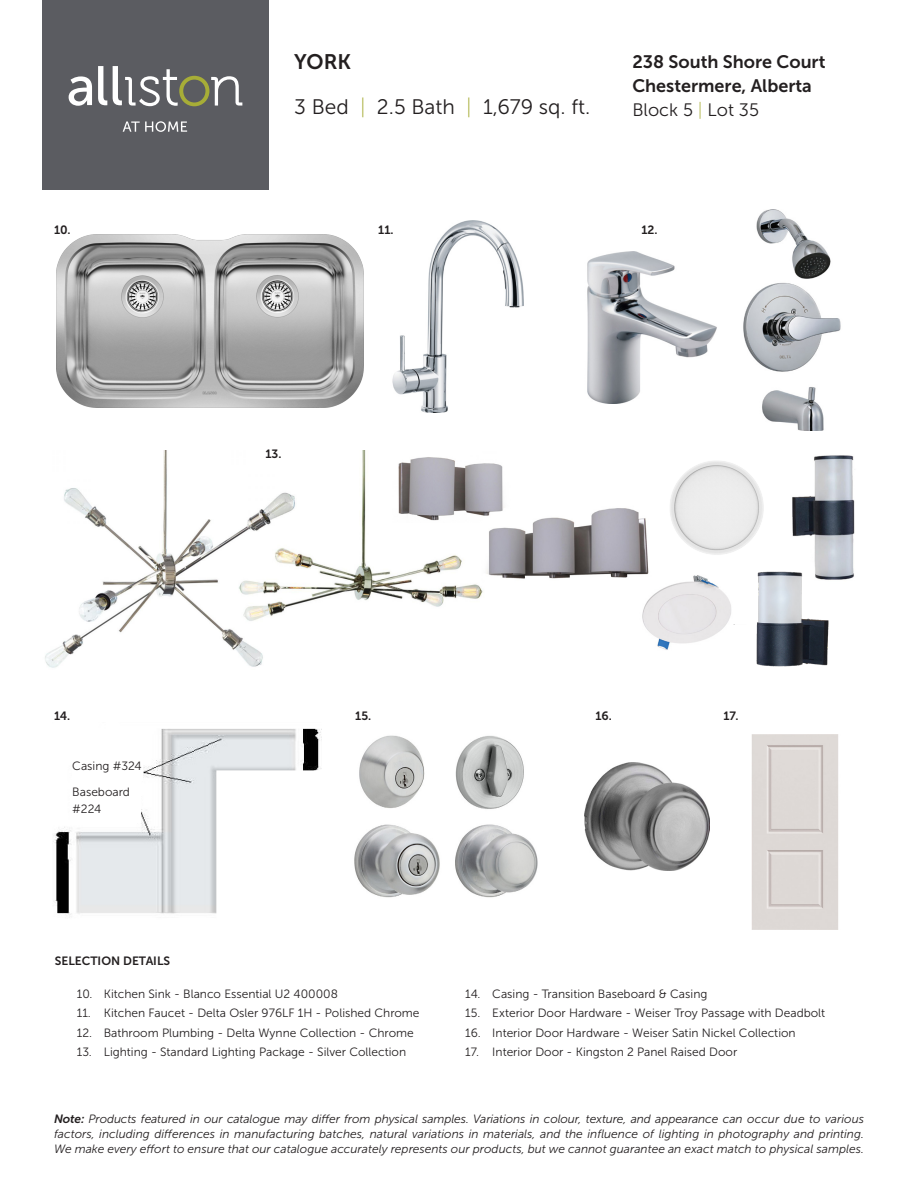
<style>
.page{position:relative;width:918px;height:1188px;background:#fff}
.page>*{position:absolute;margin:0;border:0;box-sizing:border-box;transform-origin:0 0}
.Quick_Possesion_-_Hudson{font:21px "Museo Sans 300";color:#231f20}
.Quick_Possesion_-_Hudson-2{font:21px "Museo Sans 700";color:#231f20}
.Quick_Possesion_-_Hudson-3{font:18px "Museo Sans 700";color:#231f20}
.Quick_Possesion_-_Hudson-4{font:18px "Museo Sans 300";color:#231f20}
.t1{font:italic 12px/15px "Museo Sans 300";color:#231f20;text-align:justify}
.Open_Sans-Small_Caption_Products{font:12px "Museo Sans 300";color:#231f20}
.Small_Caption_Products-_BOLD{font:12px "Museo Sans 700";color:#231f20}
.Table_of_Contents{font:12px "Museo Sans 300";color:#231f20}
.Open_Sans_Small_Caption_Products-_BOLD{font:12px "Museo Sans 700";color:#231f20}
.s1{font-family:"Museo Sans 100";color:#a7ad37}
.s2{font-family:"Museo Sans 700"}
</style>
<div class="page">
<img style="left:392px;top:220px;width:132px;height:192px">
<img style="left:642px;top:575px;width:81px;height:75px">
<img style="left:490px;top:508px;width:164px;height:76px">
<img style="left:45px;top:450px;width:218px;height:218px">
<div style="left:42px;top:0;width:227px;height:189px;background:#5b5c61"></div>
<svg style="left:69px;top:76px;width:23px;height:30px"></svg>
<svg style="left:98px;top:66px;width:9px;height:39px"></svg>
<svg style="left:113px;top:66px;width:129px;height:40px"></svg>
<svg style="left:123px;top:121px;width:64px;height:11px"></svg>
<img style="left:57px;top:234px;width:306px;height:174px">
<img style="left:231px;top:451px;width:259px;height:191px">
<img style="left:393px;top:451px;width:117px;height:72px">
<img style="left:805px;top:455px;width:50px;height:110px">
<img style="left:723px;top:565px;width:131px;height:102px">
<img style="left:633px;top:461px;width:172px;height:113px">
<img style="left:585px;top:762px;width:125px;height:108px">
<img style="left:354px;top:735px;width:184px;height:163px">
<img style="left:587px;top:252px;width:90px;height:151px">
<img style="left:677px;top:283px;width:164px;height:78px">
<img style="left:664px;top:361px;width:160px;height:70px">
<img style="left:667px;top:209px;width:164px;height:74px">
<img style="left:751px;top:735px;width:87px;height:194px">
<img style="left:53px;top:728px;width:269px;height:187px">
<div style="left:72px;top:761px;width:71px;height:20px;background:#fff"></div>
<div style="left:70px;top:781px;width:71px;height:41px;background:#fff"></div>
<p class="Quick_Possesion_-_Hudson-2" style="left:294px;top:50px;width:58px">YORK</p>
<p class="Quick_Possesion_-_Hudson" style="left:294px;top:95px;width:298px">3 Bed <span class="s1">|</span> 2.5 Bath <span class="s1">|</span> 1,679 sq. ft.</p>
<p class="Quick_Possesion_-_Hudson-3" style="left:632px;top:51px;width:195px">238 South Shore Court</p>
<p class="Quick_Possesion_-_Hudson-3" style="left:632px;top:75px;width:181px">Chestermere, Alberta</p>
<p class="Quick_Possesion_-_Hudson-4" style="left:632px;top:100px;width:128px">Block 5 <span class="s1">|</span> Lot 35</p>
<p class="Small_Caption_Products-_BOLD" style="left:54px;top:224px;width:18px">10.</p>
<p class="Small_Caption_Products-_BOLD" style="left:641px;top:224px;width:18px">12.</p>
<p class="Small_Caption_Products-_BOLD" style="left:378px;top:224px;width:17px">11.</p>
<p class="Small_Caption_Products-_BOLD" style="left:265px;top:447px;width:18px">13.</p>
<p class="Small_Caption_Products-_BOLD" style="left:54px;top:709px;width:18px">14.</p>
<p class="Small_Caption_Products-_BOLD" style="left:355px;top:709px;width:17px">15.</p>
<p class="Small_Caption_Products-_BOLD" style="left:595px;top:709px;width:18px">16.</p>
<p class="Small_Caption_Products-_BOLD" style="left:723px;top:709px;width:16px">17.</p>
<p class="Table_of_Contents" style="left:72px;top:759px;width:71px">Casing #324</p>
<p class="Table_of_Contents" style="left:72px;top:786px;width:59px">Baseboard</p>
<p class="Table_of_Contents" style="left:72px;top:802px;width:31px">#224</p>
<p class="Open_Sans_Small_Caption_Products-_BOLD" style="left:55px;top:954px;width:117px">SELECTION DETAILS</p>
<p class="Open_Sans-Small_Caption_Products" style="left:77px;top:987px;width:263px">10. Kitchen Sink - Blanco Essential U2 400008</p>
<p class="Open_Sans-Small_Caption_Products" style="left:77px;top:1007px;width:344px">11. Kitchen Faucet - Delta Osler 976LF 1H - Polished Chrome</p>
<p class="Open_Sans-Small_Caption_Products" style="left:77px;top:1026px;width:339px">12. Bathroom Plumbing - Delta Wynne Collection - Chrome</p>
<p class="Open_Sans-Small_Caption_Products" style="left:77px;top:1046px;width:331px">13. Lighting - Standard Lighting Package - Silver Collection</p>
<p class="Open_Sans-Small_Caption_Products" style="left:465px;top:987px;width:244px">14. Casing - Transition Baseboard &amp; Casing</p>
<p class="Open_Sans-Small_Caption_Products" style="left:465px;top:1007px;width:361px">15. Exterior Door Hardware - Weiser Troy Passage with Deadbolt</p>
<p class="Open_Sans-Small_Caption_Products" style="left:465px;top:1026px;width:332px">16. Interior Door Hardware - Weiser Satin Nickel Collection</p>
<p class="Open_Sans-Small_Caption_Products" style="left:465px;top:1046px;width:274px">17. Interior Door - Kingston 2 Panel Raised Door</p>
<p class="t1" style="left:54px;top:1112px;width:812px"><span class="s2">Note:</span> Products featured in our catalogue may differ from physical samples. Variations in colour, texture, and appearance can occur due to various factors, including differences in manufacturing batches, natural variations in materials, and the influence of lighting in photography and printing.<br>We make every effort to ensure that our catalogue accurately represents our products, but we cannot guarantee an exact match to physical samples.</p>
</div>
